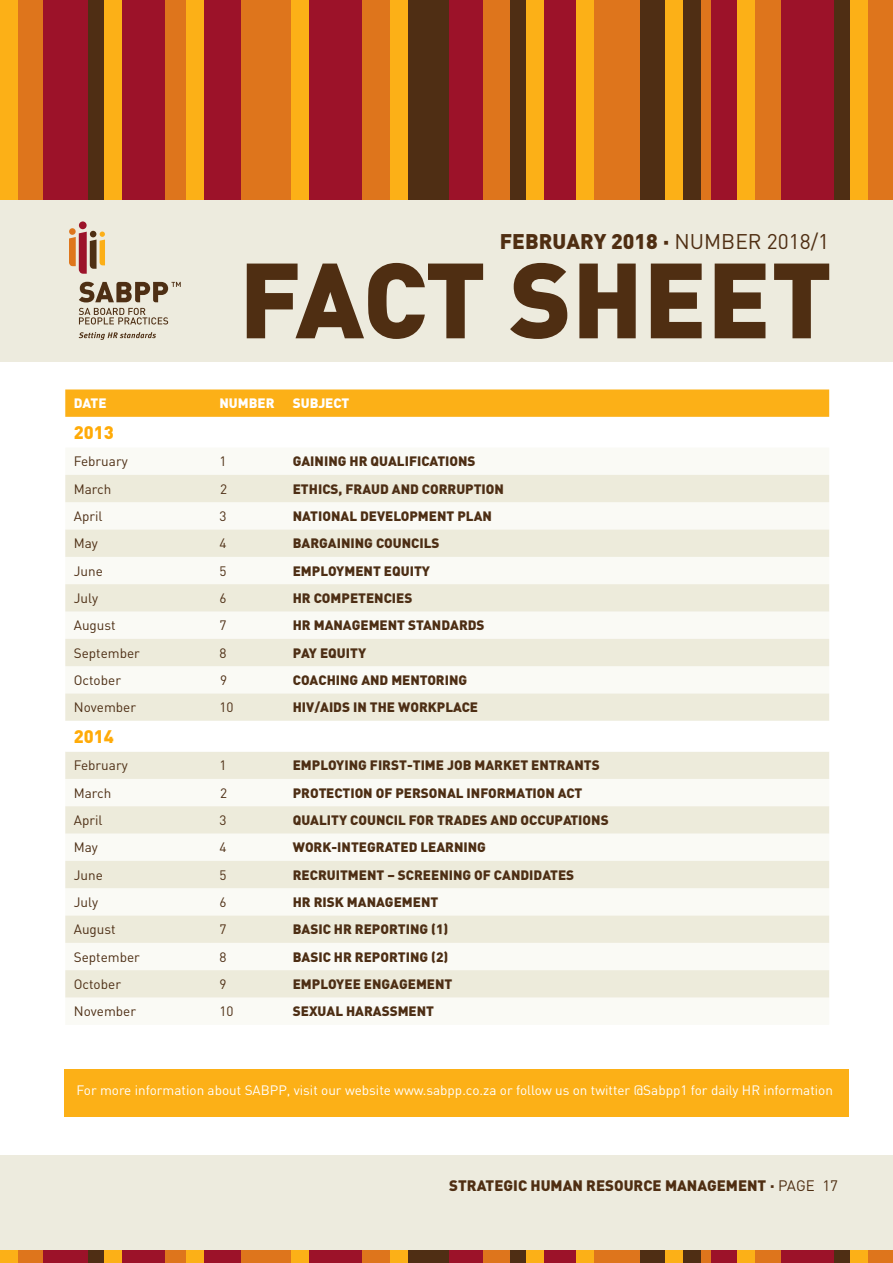
<style>
.page{position:relative;width:893px;height:1263px;background:#fff}
.page>*{position:absolute;margin:0;border:0;box-sizing:border-box;transform-origin:0 0}
.t1{font:900 105px "DIN Pro";color:#4f2e12}
.t2{font:900 21px "DIN Pro";color:#4f2e12}
.t3{font:900 18px "DIN Pro";color:#ffab08}
.t4{font:900 15px "DIN Pro";color:#4f2e12}
.t5{font:15px "DIN Pro";color:#4f2e12}
.t6{font:900 13.5px "DIN Pro";color:#4d2e14}
.t7{font:13.5px "DIN Pro";color:#4d2e14}
.t8{font:13.5px "DIN Pro";color:#fff}
.t9{font:900 13.5px "DIN Pro";color:#fff}
.t10{font:13.5px "DIN Pro";color:#4f2e12}
.s1{font-weight:400}
</style>
<div class="page">
<div style="left:0;top:1155px;width:893px;height:95px;background:#edebde"></div>
<div style="left:689px;top:1250px;width:17px;height:13px;background:#de751c"></div>
<div style="left:0;top:200px;width:893px;height:161px;background:#edebde"></div>
<div style="left:866px;top:0;width:27px;height:200px;background:#de751c"></div>
<div style="left:240px;top:0;width:53px;height:200px;background:#de751c"></div>
<div style="left:591px;top:0;width:62px;height:200px;background:#de751c"></div>
<div style="left:482px;top:0;width:29px;height:200px;background:#de751c"></div>
<div style="left:14px;top:0;width:30px;height:200px;background:#de751c"></div>
<div style="left:160px;top:0;width:29px;height:200px;background:#de751c"></div>
<div style="left:754px;top:0;width:29px;height:200px;background:#de751c"></div>
<div style="left:362px;top:0;width:29px;height:200px;background:#de751c"></div>
<div style="left:543px;top:0;width:36px;height:200px;background:#9c1229"></div>
<div style="left:204px;top:0;width:36px;height:200px;background:#9c1229"></div>
<div style="left:447px;top:0;width:36px;height:200px;background:#9c1229"></div>
<div style="left:44px;top:0;width:46px;height:200px;background:#9c1229"></div>
<div style="left:119px;top:0;width:46px;height:200px;background:#9c1229"></div>
<div style="left:781px;top:0;width:54px;height:200px;background:#9c1229"></div>
<div style="left:308px;top:0;width:54px;height:200px;background:#9c1229"></div>
<div style="left:640px;top:0;width:61px;height:200px;background:#4f2e14"></div>
<div style="left:709px;top:0;width:30px;height:200px;background:#9c1229"></div>
<div style="left:406px;top:0;width:42px;height:200px;background:#4f2e14"></div>
<div style="left:89px;top:0;width:17px;height:200px;background:#4f2e14"></div>
<div style="left:510px;top:0;width:17px;height:200px;background:#4f2e14"></div>
<div style="left:834px;top:0;width:17px;height:200px;background:#4f2e14"></div>
<div style="left:0;top:0;width:17px;height:200px;background:#fcb017"></div>
<div style="left:187px;top:0;width:17px;height:200px;background:#fcb017"></div>
<div style="left:738px;top:0;width:17px;height:200px;background:#fcb017"></div>
<div style="left:665px;top:0;width:18px;height:200px;background:#fcb017"></div>
<div style="left:577px;top:0;width:17px;height:200px;background:#fcb017"></div>
<div style="left:390px;top:0;width:17px;height:200px;background:#fcb017"></div>
<div style="left:104px;top:0;width:18px;height:200px;background:#fcb017"></div>
<div style="left:526px;top:0;width:17px;height:200px;background:#fcb017"></div>
<div style="left:850px;top:0;width:17px;height:200px;background:#fcb017"></div>
<div style="left:291px;top:0;width:17px;height:200px;background:#fcb017"></div>
<div style="left:701px;top:0;width:9px;height:200px;background:#de751c"></div>
<div style="left:866px;top:1250px;width:27px;height:13px;background:#de751c"></div>
<div style="left:240px;top:1250px;width:53px;height:13px;background:#de751c"></div>
<div style="left:591px;top:1250px;width:62px;height:13px;background:#de751c"></div>
<div style="left:482px;top:1250px;width:29px;height:13px;background:#de751c"></div>
<div style="left:14px;top:1250px;width:30px;height:13px;background:#de751c"></div>
<div style="left:160px;top:1250px;width:29px;height:13px;background:#de751c"></div>
<div style="left:754px;top:1250px;width:29px;height:13px;background:#de751c"></div>
<div style="left:362px;top:1250px;width:29px;height:13px;background:#de751c"></div>
<div style="left:543px;top:1250px;width:36px;height:13px;background:#9c1229"></div>
<div style="left:204px;top:1250px;width:36px;height:13px;background:#9c1229"></div>
<div style="left:447px;top:1250px;width:36px;height:13px;background:#9c1229"></div>
<div style="left:44px;top:1250px;width:46px;height:13px;background:#9c1229"></div>
<div style="left:119px;top:1250px;width:46px;height:13px;background:#9c1229"></div>
<div style="left:781px;top:1250px;width:54px;height:13px;background:#9c1229"></div>
<div style="left:308px;top:1250px;width:54px;height:13px;background:#9c1229"></div>
<div style="left:640px;top:1250px;width:61px;height:13px;background:#4f2e14"></div>
<div style="left:709px;top:1250px;width:30px;height:13px;background:#9c1229"></div>
<div style="left:406px;top:1250px;width:42px;height:13px;background:#4f2e14"></div>
<div style="left:89px;top:1250px;width:17px;height:13px;background:#4f2e14"></div>
<div style="left:510px;top:1250px;width:17px;height:13px;background:#4f2e14"></div>
<div style="left:834px;top:1250px;width:17px;height:13px;background:#4f2e14"></div>
<div style="left:0;top:1250px;width:17px;height:13px;background:#fcb017"></div>
<div style="left:187px;top:1250px;width:17px;height:13px;background:#fcb017"></div>
<div style="left:738px;top:1250px;width:17px;height:13px;background:#fcb017"></div>
<div style="left:665px;top:1250px;width:18px;height:13px;background:#fcb017"></div>
<div style="left:577px;top:1250px;width:17px;height:13px;background:#fcb017"></div>
<div style="left:390px;top:1250px;width:17px;height:13px;background:#fcb017"></div>
<div style="left:104px;top:1250px;width:18px;height:13px;background:#fcb017"></div>
<div style="left:526px;top:1250px;width:17px;height:13px;background:#fcb017"></div>
<div style="left:850px;top:1250px;width:17px;height:13px;background:#fcb017"></div>
<div style="left:291px;top:1250px;width:17px;height:13px;background:#fcb017"></div>
<div style="left:702px;top:1250px;width:9px;height:13px;background:#de751c"></div>
<svg style="left:65px;top:389px;width:764px;height:28px;background:#fcb11c"></svg>
<svg style="left:65px;top:475px;width:764px;height:522px;fill:#edebdb"></svg>
<svg style="left:65px;top:721px;width:764px;height:31px"></svg>
<svg style="left:69px;top:221px;width:36px;height:53px"></svg>
<svg style="left:79px;top:308px;width:89px;height:16px"></svg>
<svg style="left:79px;top:332px;width:77px;height:8px"></svg>
<svg style="left:79px;top:282px;width:102px;height:20px"></svg>
<div style="left:64px;top:1069px;width:785px;height:48px;background:#fcb017"></div>
<div style="left:116px;top:922px;width:15px;height:17px;background:#edebdb"></div>
<h2 class="t2" style="left:500px;top:227px;width:331px">FEBRUARY 2018 · <span class="s1">NUMBER 2018/1</span></h2>
<h1 class="t1" style="left:239px;top:229px;width:595px">FACT SHEET</h1>
<p class="t9" style="left:74px;top:394px;width:34px">DATE</p>
<p class="t9" style="left:219px;top:394px;width:57px">NUMBER</p>
<p class="t9" style="left:293px;top:394px;width:58px">SUBJECT</p>
<h3 class="t3" style="left:74px;top:420px;width:42px">2013</h3>
<p class="t7" style="left:74px;top:452px;width:55px">February</p>
<p class="t7" style="left:219px;top:452px;width:9px">1</p>
<p class="t6" style="left:293px;top:452px;width:184px">GAINING HR QUALIFICATIONS</p>
<p class="t7" style="left:74px;top:480px;width:39px">March</p>
<p class="t7" style="left:220px;top:480px;width:9px">2</p>
<p class="t6" style="left:293px;top:480px;width:213px">ETHICS, FRAUD AND CORRUPTION</p>
<p class="t7" style="left:74px;top:507px;width:30px">April</p>
<p class="t7" style="left:219px;top:507px;width:9px">3</p>
<p class="t6" style="left:293px;top:507px;width:201px">NATIONAL DEVELOPMENT PLAN</p>
<p class="t7" style="left:74px;top:534px;width:26px">May</p>
<p class="t7" style="left:219px;top:534px;width:9px">4</p>
<p class="t6" style="left:293px;top:534px;width:148px">BARGAINING COUNCILS</p>
<p class="t7" style="left:74px;top:562px;width:31px">June</p>
<p class="t7" style="left:219px;top:562px;width:9px">5</p>
<p class="t6" style="left:293px;top:562px;width:139px">EMPLOYMENT EQUITY</p>
<p class="t7" style="left:74px;top:589px;width:26px">July</p>
<p class="t7" style="left:219px;top:589px;width:9px">6</p>
<p class="t6" style="left:293px;top:589px;width:121px">HR COMPETENCIES</p>
<p class="t7" style="left:74px;top:616px;width:43px">August</p>
<p class="t7" style="left:219px;top:616px;width:9px">7</p>
<p class="t6" style="left:293px;top:616px;width:193px">HR MANAGEMENT STANDARDS</p>
<p class="t7" style="left:74px;top:644px;width:68px">September</p>
<p class="t7" style="left:219px;top:644px;width:9px">8</p>
<p class="t6" style="left:293px;top:644px;width:75px">PAY EQUITY</p>
<p class="t7" style="left:74px;top:671px;width:49px">October</p>
<p class="t7" style="left:220px;top:671px;width:9px">9</p>
<p class="t6" style="left:293px;top:671px;width:176px">COACHING AND MENTORING</p>
<p class="t7" style="left:74px;top:698px;width:64px">November</p>
<p class="t7" style="left:219px;top:698px;width:16px">10</p>
<p class="t6" style="left:293px;top:698px;width:187px">HIV/AIDS IN THE WORKPLACE</p>
<h3 class="t3" style="left:74px;top:724px;width:42px">2014</h3>
<p class="t7" style="left:74px;top:756px;width:55px">February</p>
<p class="t7" style="left:219px;top:756px;width:9px">1</p>
<p class="t6" style="left:293px;top:756px;width:308px">EMPLOYING FIRST-TIME JOB MARKET ENTRANTS</p>
<p class="t7" style="left:74px;top:784px;width:39px">March</p>
<p class="t7" style="left:220px;top:784px;width:9px">2</p>
<p class="t6" style="left:293px;top:784px;width:291px">PROTECTION OF PERSONAL INFORMATION ACT</p>
<p class="t7" style="left:74px;top:811px;width:30px">April</p>
<p class="t7" style="left:219px;top:811px;width:9px">3</p>
<p class="t6" style="left:293px;top:811px;width:317px">QUALITY COUNCIL FOR TRADES AND OCCUPATIONS</p>
<p class="t7" style="left:74px;top:838px;width:26px">May</p>
<p class="t7" style="left:219px;top:838px;width:9px">4</p>
<p class="t6" style="left:293px;top:838px;width:195px">WORK-INTEGRATED LEARNING</p>
<p class="t7" style="left:74px;top:866px;width:31px">June</p>
<p class="t7" style="left:219px;top:866px;width:9px">5</p>
<p class="t6" style="left:293px;top:866px;width:283px">RECRUITMENT – SCREENING OF CANDIDATES</p>
<p class="t7" style="left:74px;top:893px;width:26px">July</p>
<p class="t7" style="left:219px;top:893px;width:9px">6</p>
<p class="t6" style="left:293px;top:893px;width:147px">HR RISK MANAGEMENT</p>
<p class="t7" style="left:74px;top:920px;width:50px">August7</p>
<p class="t6" style="left:293px;top:920px;width:157px">BASIC HR REPORTING (1)</p>
<p class="t7" style="left:74px;top:948px;width:68px">September</p>
<p class="t7" style="left:219px;top:948px;width:9px">8</p>
<p class="t6" style="left:293px;top:948px;width:157px">BASIC HR REPORTING (2)</p>
<p class="t7" style="left:74px;top:975px;width:49px">October</p>
<p class="t7" style="left:219px;top:975px;width:9px">9</p>
<p class="t6" style="left:293px;top:975px;width:161px">EMPLOYEE ENGAGEMENT</p>
<p class="t7" style="left:74px;top:1002px;width:64px">November</p>
<p class="t7" style="left:219px;top:1002px;width:16px">10</p>
<p class="t6" style="left:293px;top:1002px;width:143px">SEXUAL HARASSMENT</p>
<p class="t10" style="left:220px;top:920px;width:9px">7</p>
<p class="t8" style="left:77px;top:1081px;width:758px">For more information about SABPP, visit our website www.sabpp.co.za or follow us on twitter @Sabpp1 for daily HR information</p>
<p class="t4" style="left:449px;top:1175px;width:367px">STRATEGIC HUMAN RESOURCE MANAGEMENT · <span class="s1">PAGE</span></p>
<p class="t5" style="left:822px;top:1175px;width:17px">17</p>
</div>
